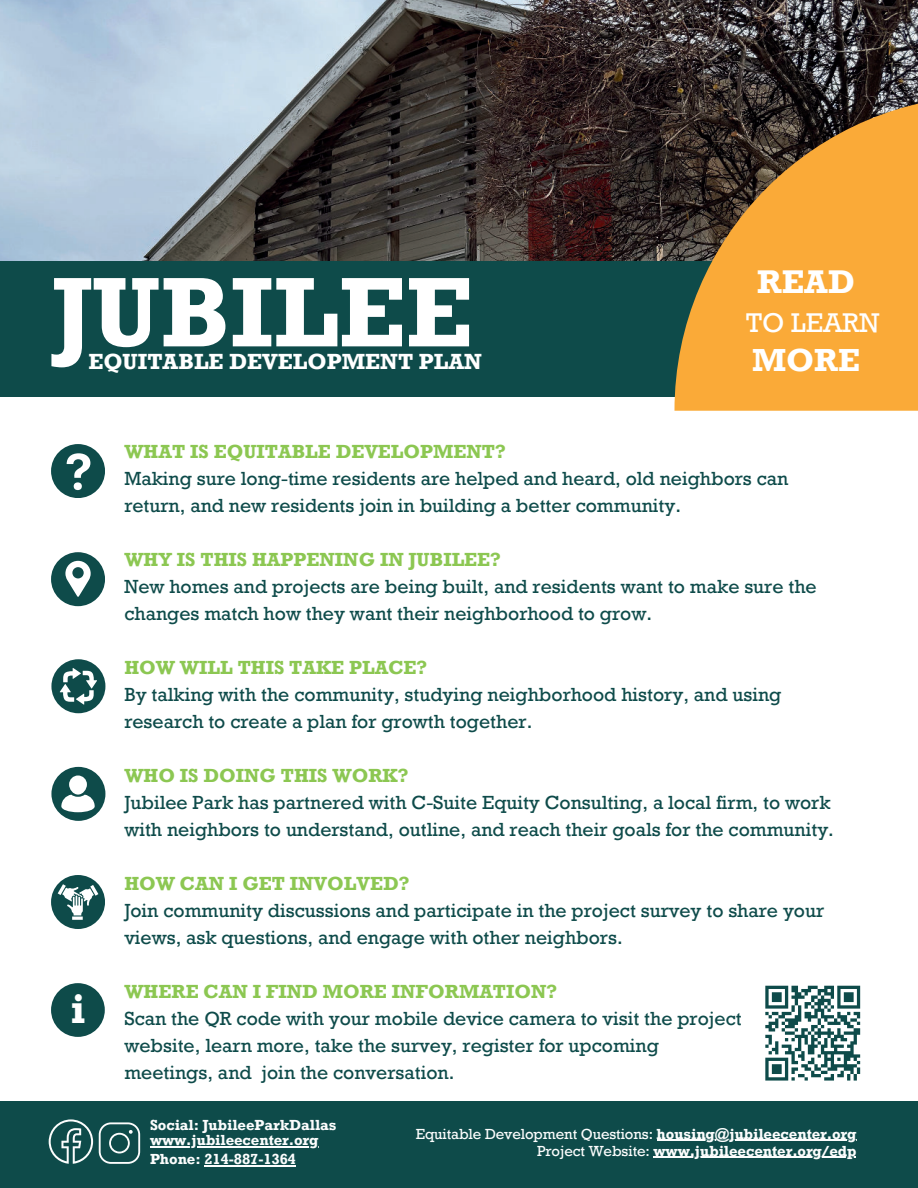
<style>
.page{position:relative;width:918px;height:1188px;background:#fff}
.page>*{position:absolute;margin:0;border:0;box-sizing:border-box;transform-origin:0 0}
.t1{font:700 100.65px "Rockwell Std";color:#fff}
.t2{font:700 42px "Rockwell Std";color:#fff}
.t3{font:700 33.75px "Rockwell Std";color:#fff}
.t4{font:700 32.7px "Rockwell Std";color:#fff}
.t5{font:27.75px "Rockwell Std";color:#fff}
.t6{font:700 22.5px "Rockwell Std";color:#fff}
.t7{font:22.5px "Gotham";color:#fff}
.t8{font:19.5px/27px "Rockwell Std";color:#0e4b4a}
.t9{font:700 19.5px "Rockwell Std";color:#8cc752}
.t10{font:700 15px/16.8px "Rockwell Std";letter-spacing:-.005em;color:#fcfdfd;text-align:right}
.s1{font-weight:400}
</style>
<div class="page">
<img style="left:0;top:0;width:918px;height:261px">
<div style="left:0;top:261px;width:725px;height:136px;background:#0e4b4a"></div>
<svg style="left:674px;top:96px;width:244px;height:315px;background:#c28834"></svg>
<div style="left:51px;top:444px;width:54px;height:54px;background:#0e4b4a;border-radius:50%"></div>
<svg style="left:67px;top:453px;width:23px;height:37px"></svg>
<div style="left:51px;top:552px;width:54px;height:54px;background:#0e4b4a;border-radius:50%"></div>
<svg style="left:65px;top:561px;width:26px;height:36px"></svg>
<div style="left:51px;top:659px;width:54px;height:54px;background:#0e4b4a;border-radius:50%"></div>
<svg style="left:60px;top:668px;width:37px;height:37px"></svg>
<div style="left:51px;top:767px;width:54px;height:54px;background:#0e4b4a;border-radius:50%"></div>
<div style="left:69px;top:776px;width:18px;height:19px;background:#fff;border-radius:50%"></div>
<svg style="left:61px;top:795px;width:34px;height:17px"></svg>
<div style="left:51px;top:875px;width:54px;height:54px;background:#0e4b4a;border-radius:50%"></div>
<svg style="left:58px;top:884px;width:40px;height:36px"></svg>
<div style="left:51px;top:983px;width:54px;height:54px;background:#0e4b4a;border-radius:50%"></div>
<svg style="left:765px;top:985px;width:96px;height:96px"></svg>
<div style="left:0;top:1101px;width:918px;height:87px;background:#0e4b4a"></div>
<hr style="left:657px;top:1140px;width:199px;height:1px;background:#fcfdfd">
<hr style="left:654px;top:1157px;width:202px;height:1px;background:#fcfdfd">
<svg style="left:49px;top:1119px;width:44px;height:45px"></svg>
<svg style="left:99px;top:1122px;width:41px;height:42px"></svg>
<hr style="left:150px;top:1146px;width:168px;height:2px;background:#fcfdfd">
<hr style="left:204px;top:1165px;width:92px;height:1px;background:#fcfdfd">
<h1 class="t1" style="left:51px;top:253px;width:423px">JUBILEE</h1>
<p class="t6" style="left:88px;top:348px;width:395px">EQUITABLE DEVELOPMENT PLAN</p>
<h3 class="t3" style="left:757px;top:261px;width:99px">READ</h3>
<p class="t7" style="left:737px;top:300px;width:89px">TO GET</p>
<h3 class="t5" style="left:746px;top:306px;width:135px">TO LEARN</h3>
<h3 class="t4" style="left:752px;top:340px;width:109px">MORE</h3>
<h2 class="t2" style="left:70px;top:984px;width:16px">i</h2>
<p class="t9" style="left:124px;top:440px;width:383px">WHAT IS EQUITABLE DEVELOPMENT?</p>
<p class="t8" style="left:124px;top:465px;width:666px">Making sure long-time residents are helped and heard, old neighbors can return, and new residents join in building a better community.</p>
<p class="t9" style="left:124px;top:548px;width:378px">WHY IS THIS HAPPENING IN JUBILEE?</p>
<p class="t8" style="left:124px;top:573px;width:694px">New homes and projects are being built, and residents want to make sure the changes match how they want their neighborhood to grow.</p>
<p class="t9" style="left:124px;top:656px;width:305px">HOW WILL THIS TAKE PLACE?</p>
<p class="t8" style="left:124px;top:681px;width:659px">By talking with the community, studying neighborhood history, and using research to create a plan for growth together.</p>
<p class="t9" style="left:124px;top:764px;width:286px">WHO IS DOING THIS WORK?</p>
<p class="t8" style="left:124px;top:789px;width:711px">Jubilee Park has partnered with C-Suite Equity Consulting, a local firm, to work with neighbors to understand, outline, and reach their goals for the community.</p>
<p class="t9" style="left:124px;top:872px;width:287px">HOW CAN I GET INVOLVED?</p>
<p class="t8" style="left:124px;top:897px;width:701px">Join community discussions and participate in the project survey to share your views, ask questions, and engage with other neighbors.</p>
<p class="t9" style="left:124px;top:980px;width:435px">WHERE CAN I FIND MORE INFORMATION?</p>
<p class="t8" style="left:124px;top:1005px;width:619px">Scan the QR code with your mobile device camera to visit the project website, learn more, take the survey, register for upcoming meetings, and join the conversation.</p>
<p class="t10" style="left:150px;top:1116px;width:188px">Social: JubileeParkDallas</p>
<p class="t10" style="left:150px;top:1150px;width:148px">Phone: 214-887-1364</p>
<p class="t10" style="left:150px;top:1132px;width:170px">www.jubileecenter.org</p>
<p class="t10" style="left:416px;top:1125px;width:442px"><span class="s1">Equitable Development Questions:</span> housing@jubileecenter.org<br><span class="s1">Project Website:</span> www.jubileecenter.org/edp</p>
</div>
